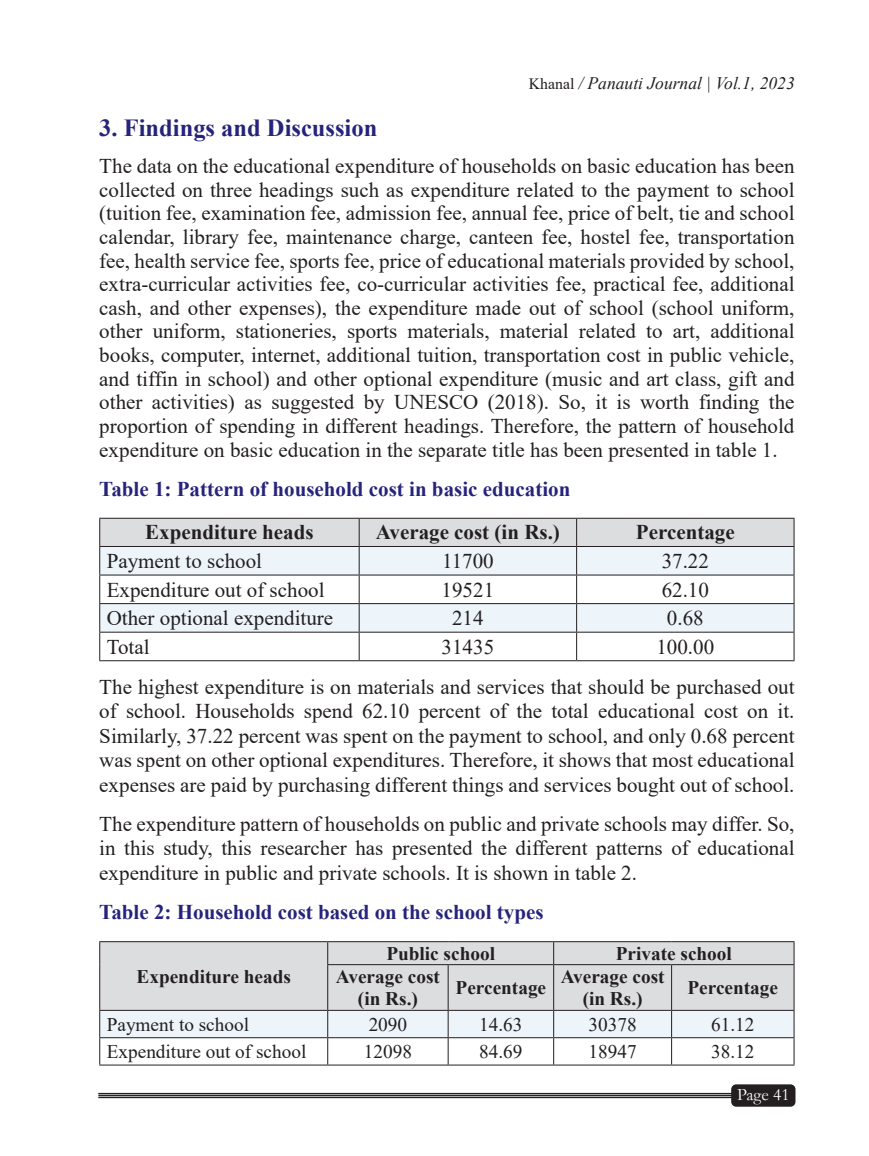
<style>
.page{position:relative;width:869px;height:1156px;background:#fff}
.page>*{position:absolute;margin:0;border:0;box-sizing:border-box;transform-origin:0 0}
.t1{font:700 24.5px "Times New Roman";color:#26237b}
.Body_Text{font:21px/23.6px "Times New Roman";color:#231f20;text-align:justify}
.Table{font:700 21px "Times New Roman";color:#26237b}
.Body_Text-2{font:700 21px "Times New Roman";color:#231f20}
.Body_Text-3{font:700 19.25px/22.8px "Times New Roman";color:#231f20;text-align:center}
.Body_Text-4{font:19.25px "Times New Roman";color:#231f20}
.t2{font:italic 17.5px "Times New Roman";color:#231f20}
.t3{font:17.5px "Garamond";color:#fff}
.s1{font-style:normal;font-size:15.75px}
</style>
<div class="page">
<hr style="left:98px;top:1093px;width:696px;height:1px;background:#231f20">
<hr style="left:98px;top:1095px;width:696px;height:1px;background:#231f20">
<hr style="left:98px;top:1096px;width:696px;height:2px;background:#231f20">
<div style="left:730px;top:1084px;width:65px;height:23px;background:#231f20;border-radius:5px"></div>
<hr style="left:99px;top:660px;width:260px;height:1px;background:#231f20">
<hr style="left:359px;top:660px;width:217px;height:1px;background:#231f20">
<hr style="left:576px;top:660px;width:218px;height:1px;background:#231f20">
<svg style="left:99px;top:518px;width:695px;height:142px"></svg>
<hr style="left:99px;top:546px;width:260px;height:1px;background:#231f20">
<hr style="left:359px;top:546px;width:217px;height:1px;background:#231f20">
<hr style="left:576px;top:546px;width:218px;height:1px;background:#231f20">
<div style="left:100px;top:942px;width:693px;height:68px;background:#dcdddf"></div>
<svg style="left:99px;top:942px;width:1px;height:23px"></svg>
<svg style="left:327px;top:942px;width:1px;height:22px"></svg>
<svg style="left:553px;top:942px;width:1px;height:22px"></svg>
<svg style="left:793px;top:942px;width:1px;height:22px"></svg>
<hr style="left:99px;top:965px;width:1px;height:45px;background:#231f20">
<hr style="left:327px;top:965px;width:1px;height:45px;background:#231f20">
<hr style="left:447px;top:965px;width:1px;height:45px;background:#231f20">
<hr style="left:553px;top:965px;width:1px;height:45px;background:#231f20">
<hr style="left:670px;top:965px;width:1px;height:45px;background:#231f20">
<hr style="left:793px;top:965px;width:1px;height:45px;background:#231f20">
<svg style="left:99px;top:1010px;width:695px;height:54px"></svg>
<hr style="left:99px;top:1064px;width:228px;height:1px;background:#231f20">
<hr style="left:327px;top:1064px;width:121px;height:1px;background:#231f20">
<hr style="left:448px;top:1064px;width:105px;height:1px;background:#231f20">
<hr style="left:553px;top:1064px;width:118px;height:1px;background:#231f20">
<hr style="left:671px;top:1064px;width:123px;height:1px;background:#231f20">
<hr style="left:99px;top:941px;width:228px;height:1px;background:#231f20">
<hr style="left:327px;top:941px;width:121px;height:1px;background:#231f20">
<hr style="left:448px;top:941px;width:105px;height:1px;background:#231f20">
<hr style="left:553px;top:941px;width:118px;height:1px;background:#231f20">
<hr style="left:671px;top:941px;width:123px;height:1px;background:#231f20">
<hr style="left:327px;top:964px;width:121px;height:1px;background:#231f20">
<hr style="left:448px;top:964px;width:105px;height:1px;background:#231f20">
<hr style="left:553px;top:964px;width:118px;height:1px;background:#231f20">
<hr style="left:671px;top:964px;width:123px;height:1px;background:#231f20">
<p class="t2" style="left:528px;top:71px;width:267px"><span class="s1">Khanal</span> / Panauti Journal | Vol.1, 2023</p>
<p class="t1" style="left:99px;top:110px;width:279px">3. Findings and Discussion</p>
<p class="Body_Text" style="left:99px;top:153px;width:696px">The data on the educational expenditure of households on basic education has been collected on three headings such as expenditure related to the payment to school (tuition fee, examination fee, admission fee, annual fee, price of belt, tie and school calendar, library fee, maintenance charge, canteen fee, hostel fee, transportation fee, health service fee, sports fee, price of educational materials provided by school, extra-curricular activities fee, co-curricular activities fee, practical fee, additional cash, and other expenses), the expenditure made out of school (school uniform, other uniform, stationeries, sports materials, material related to art, additional books, computer, internet, additional tuition, transportation cost in public vehicle, and tiffin in school) and other optional expenditure (music and art class, gift and other activities) as suggested by UNESCO (2018). So, it is worth finding the proportion of spending in different headings. Therefore, the pattern of household expenditure on basic education in the separate title has been presented in table 1.</p>
<p class="Table" style="left:99px;top:474px;width:472px">Table 1: Pattern of household cost in basic education</p>
<p class="Body_Text-2" style="left:145px;top:517px;width:170px">Expenditure heads</p>
<p class="Body_Text-2" style="left:375px;top:517px;width:185px">Average cost (in Rs.)</p>
<p class="Body_Text-2" style="left:635px;top:517px;width:100px">Percentage</p>
<p class="Body_Text" style="left:107px;top:548px;width:157px">Payment to school</p>
<p class="Body_Text" style="left:442px;top:548px;width:53px">11700</p>
<p class="Body_Text" style="left:661px;top:548px;width:49px">37.22</p>
<p class="Body_Text" style="left:107px;top:577px;width:219px">Expenditure out of school</p>
<p class="Body_Text" style="left:441px;top:577px;width:54px">19521</p>
<p class="Body_Text" style="left:661px;top:577px;width:49px">62.10</p>
<p class="Body_Text" style="left:107px;top:606px;width:228px">Other optional expenditure</p>
<p class="Body_Text" style="left:452px;top:606px;width:33px">214</p>
<p class="Body_Text" style="left:666px;top:606px;width:38px">0.68</p>
<p class="Body_Text" style="left:107px;top:634px;width:44px">Total</p>
<p class="Body_Text" style="left:441px;top:634px;width:54px">31435</p>
<p class="Body_Text" style="left:656px;top:634px;width:59px">100.00</p>
<p class="Body_Text" style="left:99px;top:674px;width:696px;line-height:24.5px">The highest expenditure is on materials and services that should be purchased out of school. Households spend 62.10 percent of the total educational cost on it.<br>Similarly, 37.22 percent was spent on the payment to school, and only 0.68 percent was spent on other optional expenditures. Therefore, it shows that most educational expenses are paid by purchasing different things and services bought out of school.</p>
<p class="Body_Text" style="left:99px;top:811px;width:696px;line-height:24.5px">The expenditure pattern of households on public and private schools may differ. So, in this study, this researcher has presented the different patterns of educational expenditure in public and private schools. It is shown in table 2.</p>
<p class="Table" style="left:99px;top:897px;width:445px">Table 2: Household cost based on the school types</p>
<p class="Body_Text-3" style="left:136px;top:964px;width:156px">Expenditure heads</p>
<p class="Body_Text-3" style="left:386px;top:941px;width:110px">Public school</p>
<p class="Body_Text-3" style="left:615px;top:941px;width:118px">Private school</p>
<p class="Body_Text-3" style="left:336px;top:964px;width:105px">Average cost (in Rs.)</p>
<p class="Body_Text-3" style="left:455px;top:975px;width:92px">Percentage</p>
<p class="Body_Text-3" style="left:560px;top:964px;width:105px">Average cost (in Rs.)</p>
<p class="Body_Text-3" style="left:687px;top:975px;width:92px">Percentage</p>
<p class="Body_Text-4" style="left:107px;top:1011px;width:144px">Payment to school</p>
<p class="Body_Text-4" style="left:368px;top:1011px;width:40px">2090</p>
<p class="Body_Text-4" style="left:479px;top:1011px;width:45px">14.63</p>
<p class="Body_Text-4" style="left:588px;top:1011px;width:50px">30378</p>
<p class="Body_Text-4" style="left:710px;top:1011px;width:45px">61.12</p>
<p class="Body_Text-4" style="left:107px;top:1038px;width:201px">Expenditure out of school</p>
<p class="Body_Text-4" style="left:363px;top:1038px;width:50px">12098</p>
<p class="Body_Text-4" style="left:479px;top:1038px;width:45px">84.69</p>
<p class="Body_Text-4" style="left:588px;top:1038px;width:50px">18947</p>
<p class="Body_Text-4" style="left:710px;top:1038px;width:45px">38.12</p>
<p class="t3" style="left:736px;top:1082px;width:54px">Page 41</p>
</div>
